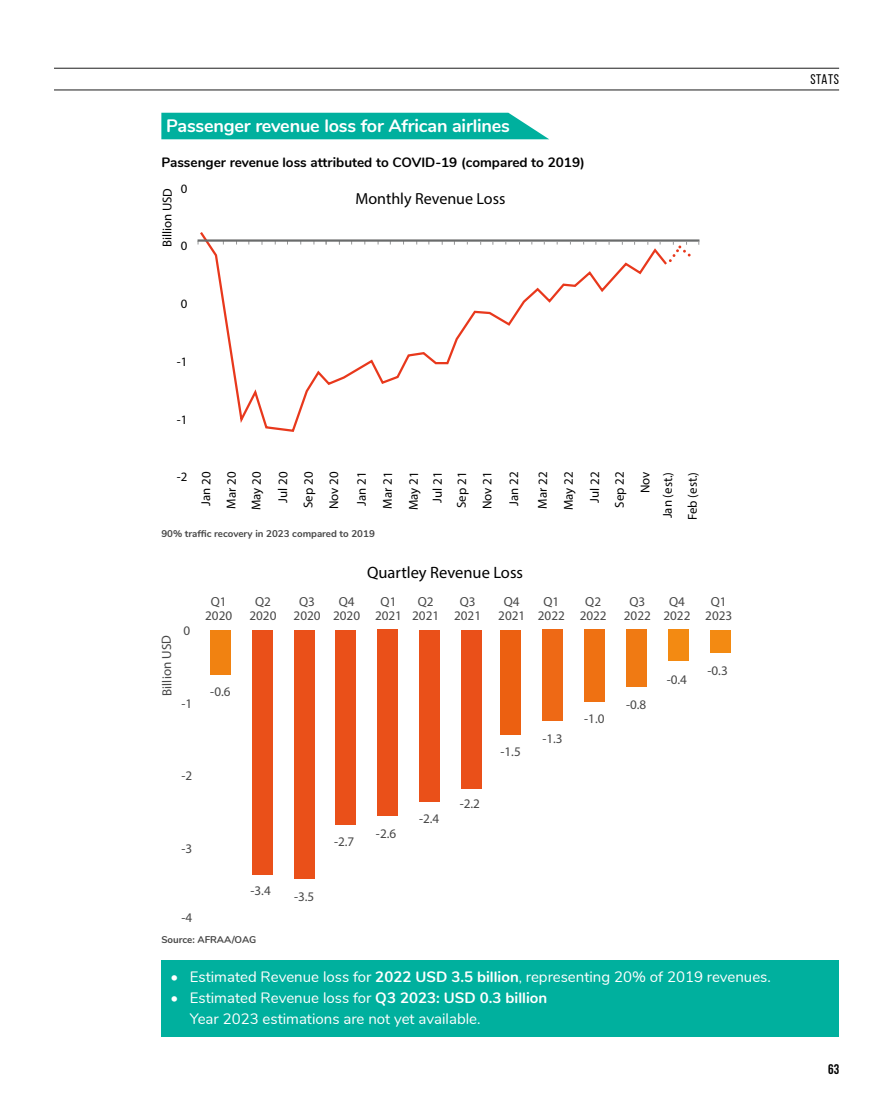
<style>
.page{position:relative;width:893px;height:1106px;background:#fff}
.page>*{position:absolute;margin:0;border:0;box-sizing:border-box;transform-origin:0 0}
.t1{font:700 18px "Nunito";letter-spacing:-.01em;color:#fff}
.t2{font:16.5px "Myriad Pro";color:#000}
.t3{font:16.05px "Myriad Pro";color:#000}
.t4{font:15px/21px "Nunito";color:#fff}
.t5{font:13.95px "Bebas Neue";letter-spacing:.05em;color:#000}
.t6{font:700 13.95px "Bebas Neue";color:#000}
.t7{font:700 13.5px "Nunito";color:#000}
.t8{font:13.2px/13.2px "Myriad Pro";color:#474747;text-align:center}
.t9{font:12.9px/25.5px "Myriad Pro";letter-spacing:-.005em;color:#000;text-align:center}
.t10{font:700 9.75px "Nunito";color:#474747}
.s1{font-weight:300}
.s2{font-weight:700}
</style>
<div class="page">
<div style="left:162px;top:960px;width:677px;height:76px;background:#00b09e"></div>
<svg style="left:198px;top:232px;width:469px;height:200px"></svg>
<hr style="left:198px;top:239px;width:501px;height:3px;background:#6a6c6c">
<svg style="left:669px;top:241px;width:22px;height:21px"></svg>
<div style="left:210px;top:630px;width:21px;height:44px;background:#f18211"></div>
<div style="left:252px;top:630px;width:21px;height:244px;background:#ea5019"></div>
<div style="left:294px;top:630px;width:20px;height:248px;background:#ea5019"></div>
<div style="left:335px;top:629px;width:21px;height:195px;background:#ea5019"></div>
<div style="left:377px;top:629px;width:21px;height:187px;background:#ea5019"></div>
<div style="left:419px;top:629px;width:20px;height:172px;background:#ea5019"></div>
<div style="left:461px;top:629px;width:20px;height:159px;background:#ea5019"></div>
<div style="left:500px;top:629px;width:21px;height:105px;background:#ec6011"></div>
<div style="left:542px;top:629px;width:21px;height:92px;background:#ee6915"></div>
<div style="left:584px;top:629px;width:21px;height:73px;background:#ef7112"></div>
<div style="left:626px;top:629px;width:20px;height:58px;background:#f07a13"></div>
<div style="left:710px;top:629px;width:20px;height:23px;background:#f38a12"></div>
<div style="left:668px;top:629px;width:20px;height:32px;background:#f38a12"></div>
<div style="left:161px;top:113px;width:388px;height:26px;background:#00b09e"></div>
<hr style="left:54px;top:90px;width:785px;height:1px;background:#000">
<hr style="left:54px;top:68px;width:785px;height:1px;background:#000">
<h1 class="t1" style="left:166px;top:112px;width:345px">Passenger revenue loss for African airlines</h1>
<p class="t7" style="left:161px;top:153px;width:425px">Passenger revenue loss attributed to COVID-19 (compared to 2019)</p>
<p class="t9" style="left:181px;top:175px;width:8px">0</p>
<p class="t9" style="left:154px;top:247px;width:61px;rotate:-90deg">Billion USD</p>
<p class="t3" style="left:355px;top:188px;width:151px">Monthly Revenue Loss</p>
<p class="t9" style="left:181px;top:233px;width:8px">0</p>
<p class="t9" style="left:181px;top:291px;width:8px">0</p>
<p class="t9" style="left:177px;top:348px;width:12px">-1</p>
<p class="t9" style="left:177px;top:406px;width:12px">-1</p>
<p class="t9" style="left:177px;top:464px;width:12px">-2</p>
<p class="t9" style="left:193px;top:510px;width:40px;rotate:-90deg">Jan 20<br>Mar 20<br>May 20</p>
<p class="t9" style="left:270px;top:509px;width:39px;rotate:-90deg">Jul 20<br>Sep 20<br>Nov 20</p>
<p class="t9" style="left:348px;top:510px;width:40px;line-height:26px;rotate:-90deg">Jan 21<br>Mar 21<br>May 21</p>
<p class="t9" style="left:425px;top:509px;width:39px;line-height:24.9px;rotate:-90deg">Jul 21<br>Sep 21<br>Nov 21</p>
<p class="t9" style="left:501px;top:506px;width:36px;rotate:-90deg">Jan 22</p>
<p class="t9" style="left:529px;top:510px;width:40px;line-height:26.1px;rotate:-90deg">Mar 22<br>May 22<br>Jul 22</p>
<p class="t9" style="left:607px;top:508px;width:38px;text-align:right;rotate:-90deg">Sep 22<br>Nov</p>
<p class="t9" style="left:655px;top:520px;width:50px;line-height:24.9px;text-align:left;rotate:-90deg">Jan (est.)<br>Feb (est.)</p>
<p class="t10" style="left:161px;top:526px;width:215px">90% traffic recovery in 2023 compared to 2019</p>
<p class="t2" style="left:367px;top:562px;width:157px">Quartley Revenue Loss</p>
<p class="t8" style="left:184px;top:624px;width:8px">0</p>
<p class="t8" style="left:160px;top:696px;width:62px;rotate:-91deg">Billion USD</p>
<p class="t8" style="left:166px;top:711px;width:62px;rotate:-91deg">Billion USD</p>
<p class="t8" style="left:182px;top:696px;width:12px">-1</p>
<p class="t8" style="left:182px;top:769px;width:12px">-2</p>
<p class="t8" style="left:182px;top:841px;width:12px">-3</p>
<p class="t8" style="left:182px;top:910px;width:12px">-4</p>
<p class="t8" style="left:205px;top:595px;width:29px">Q1<br>2020</p>
<p class="t8" style="left:249px;top:595px;width:29px">Q2<br>2020</p>
<p class="t8" style="left:294px;top:595px;width:29px">Q3<br>2020</p>
<p class="t8" style="left:333px;top:595px;width:29px">Q4<br>2020</p>
<p class="t8" style="left:375px;top:595px;width:29px">Q1<br>2021</p>
<p class="t8" style="left:412px;top:595px;width:29px">Q2<br>2021</p>
<p class="t8" style="left:454px;top:595px;width:29px">Q3<br>2021</p>
<p class="t8" style="left:498px;top:595px;width:29px">Q4<br>2021</p>
<p class="t8" style="left:538px;top:595px;width:29px">Q1<br>2022</p>
<p class="t8" style="left:580px;top:595px;width:29px">Q2<br>2022</p>
<p class="t8" style="left:624px;top:595px;width:29px">Q3<br>2022</p>
<p class="t8" style="left:663px;top:595px;width:29px">Q4<br>2022</p>
<p class="t8" style="left:705px;top:595px;width:29px">Q1<br>2023</p>
<p class="t8" style="left:216px;top:610px;width:17px">Q1</p>
<p class="t8" style="left:260px;top:610px;width:17px">Q2</p>
<p class="t8" style="left:304px;top:610px;width:17px">Q3</p>
<p class="t8" style="left:344px;top:610px;width:17px">Q4</p>
<p class="t8" style="left:386px;top:610px;width:17px">Q1</p>
<p class="t8" style="left:423px;top:610px;width:17px">Q2</p>
<p class="t8" style="left:465px;top:610px;width:17px">Q3</p>
<p class="t8" style="left:509px;top:610px;width:17px">Q4</p>
<p class="t8" style="left:548px;top:610px;width:17px">Q1</p>
<p class="t8" style="left:590px;top:610px;width:17px">Q2</p>
<p class="t8" style="left:635px;top:610px;width:17px">Q3</p>
<p class="t8" style="left:674px;top:610px;width:17px">Q4</p>
<p class="t8" style="left:716px;top:610px;width:17px">Q1</p>
<p class="t8" style="left:210px;top:685px;width:22px">-0.6</p>
<p class="t8" style="left:250px;top:884px;width:22px">-3.4</p>
<p class="t8" style="left:294px;top:889px;width:22px">-3.5</p>
<p class="t8" style="left:334px;top:834px;width:22px">-2.7</p>
<p class="t8" style="left:376px;top:827px;width:22px">-2.6</p>
<p class="t8" style="left:419px;top:812px;width:22px">-2.4</p>
<p class="t8" style="left:460px;top:797px;width:22px">-2.2</p>
<p class="t8" style="left:500px;top:745px;width:22px">-1.5</p>
<p class="t8" style="left:542px;top:731px;width:22px">-1.3</p>
<p class="t8" style="left:584px;top:711px;width:22px">-1.0</p>
<p class="t8" style="left:626px;top:697px;width:22px">-0.8</p>
<p class="t8" style="left:667px;top:672px;width:22px">-0.4</p>
<p class="t8" style="left:707px;top:663px;width:22px">-0.3</p>
<p class="t10" style="left:161px;top:932px;width:96px">Source: AFRAA/OAG</p>
<p class="t4" style="left:170px;top:965px;width:602px"><span class="s1">•</span> Estimated Revenue loss for <span class="s2">2022 USD 3.5 billion</span><span class="s1">,</span> representing 20% of 2019 revenues.</p>
<p class="t4" style="left:190px;top:986px;width:359px;text-indent:-20px"><span class="s1">•</span> Estimated Revenue loss for <span class="s2">Q3 2023: USD 0.3 billion<br></span>Year 2023 estimations are not yet available.</p>
<p class="t5" style="left:810px;top:72px;width:30px">STATS</p>
<p class="t6" style="left:828px;top:1061px;width:13px">63</p>
</div>
